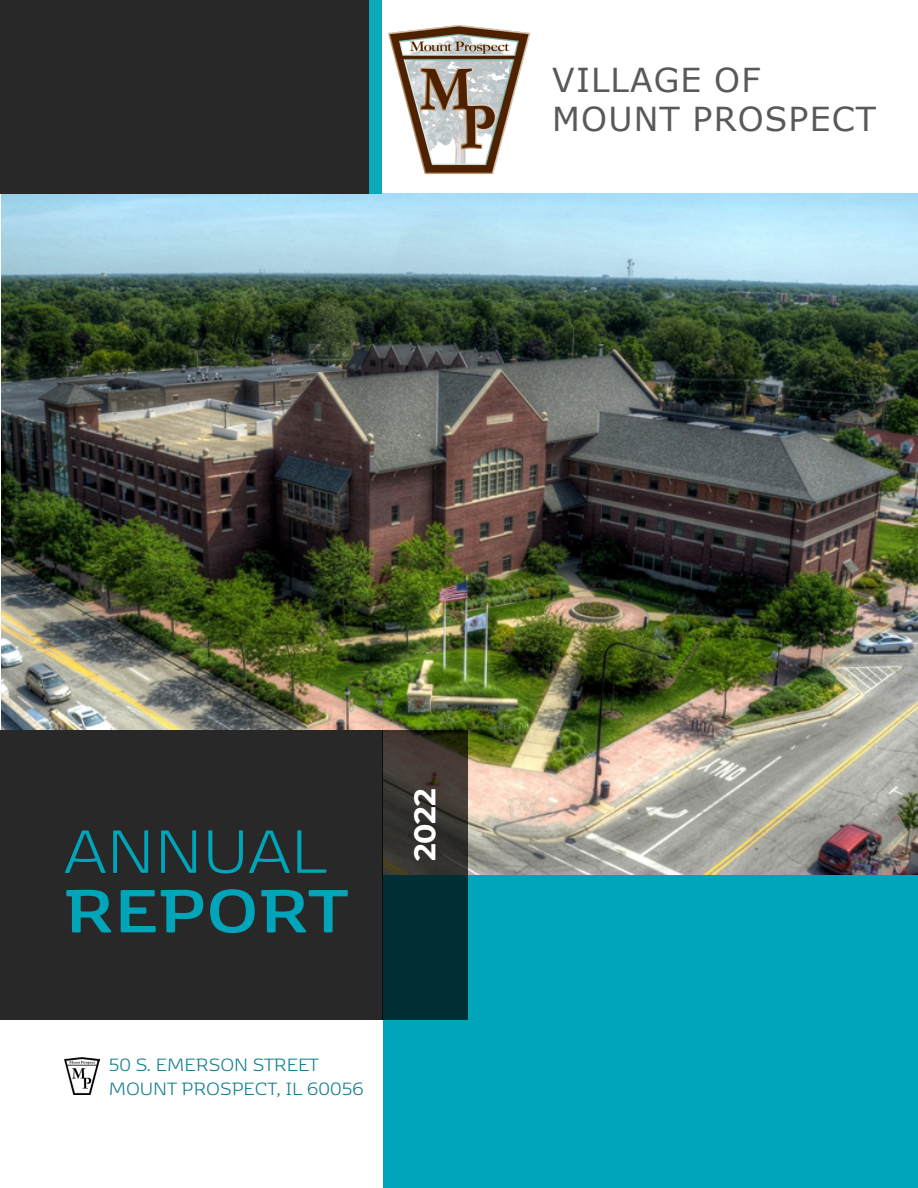
<style>
.page{position:relative;width:918px;height:1188px;background:#fff}
.page>*{position:absolute;margin:0;border:0;box-sizing:border-box;transform-origin:0 0}
.t1{font:700 72px "Kobenhavn";color:#00a5ba}
.t2{font:300 72px "Kobenhavn";color:#00a5ba}
.t3{font:33px/39.6px "Verdana";letter-spacing:.035em;color:#58595b}
.t4{font:700 30px "Montserrat";color:#fff}
.t5{font:300 21px/24px "Kobenhavn";color:#0e7b8a}
</style>
<div class="page">
<img style="left:1px;top:194px;width:917px;height:681px">
<div style="left:0;top:731px;width:382px;height:289px;background:#292829"></div>
<div style="left:383px;top:875px;width:535px;height:313px;background:#00a5ba"></div>
<div style="left:0;top:0;width:376px;height:194px;background:#292829"></div>
<svg style="left:382px;top:731px;width:86px;height:289px;background:#1b3030"></svg>
<img style="left:65px;top:1058px;width:35px;height:37px">
<img style="left:367px;top:3px;width:184px;height:193px">
<h2 class="t3" style="left:552px;top:59px;width:325px">VILLAGE OF<br>MOUNT PROSPECT</h2>
<h1 class="t2" style="left:64px;top:804px;width:262px">ANNUAL</h1>
<h1 class="t1" style="left:64px;top:858px;width:286px">REPORT</h1>
<p class="t5" style="left:109px;top:1051px;width:257px">50 S. EMERSON STREET<br>MOUNT PROSPECT, IL 60056</p>
<h3 class="t4" style="left:403px;top:861px;width:75px;rotate:-90deg">2022</h3>
</div>
